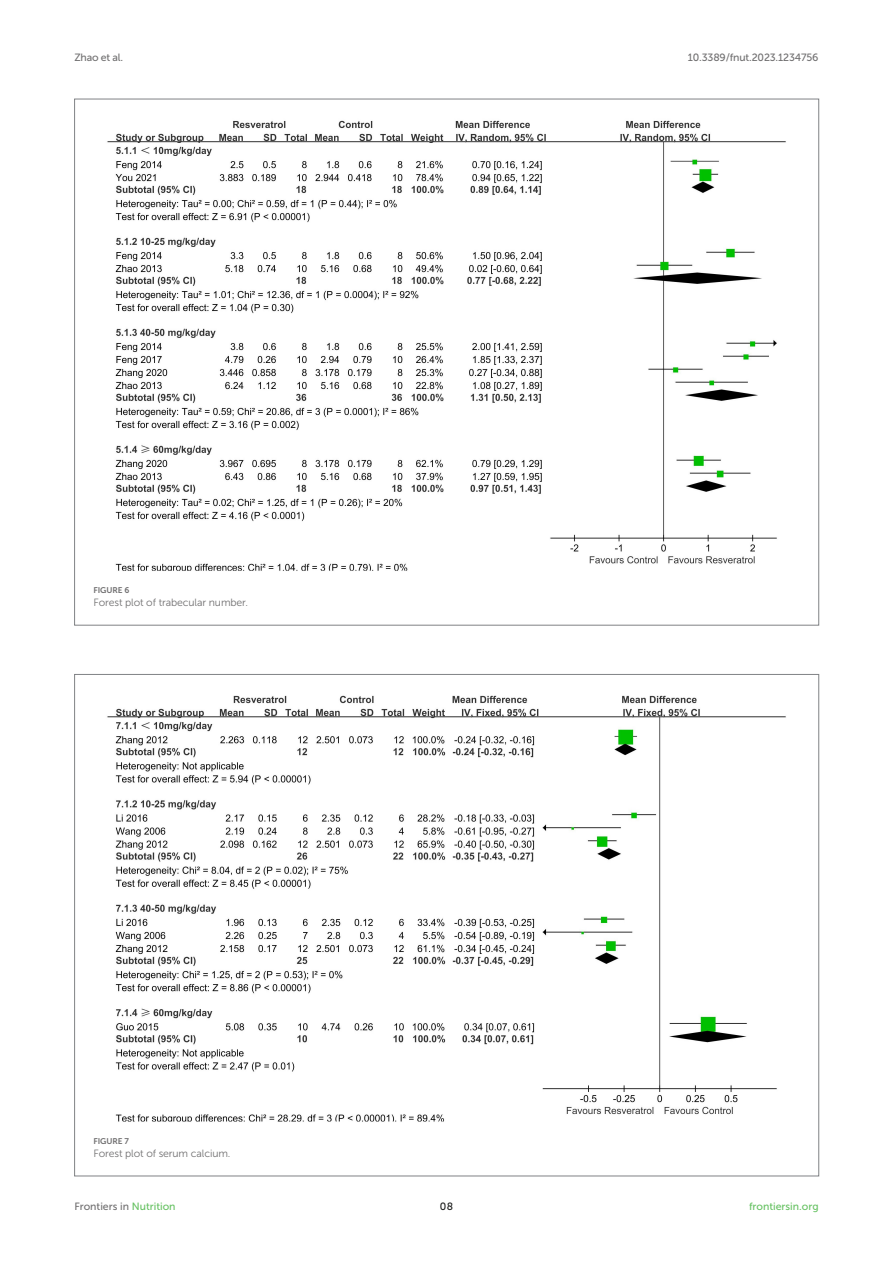
<style>
.page{position:relative;width:893px;height:1263px;background:#fff}
.page>*{position:absolute;margin:0;border:0;box-sizing:border-box;transform-origin:0 0}
.t1{font:10.5px "Museo Sans 500";letter-spacing:-.015em;color:#706f70}
.FIG_LEG{font:10.5px "Museo Sans 300";letter-spacing:-.01em;color:#706f70}
.t2{font:10.5px "Museo Sans 500";color:#65c161}
.t3{font:10.5px "Museo Sans 500";color:#1b1c1b}
.FIG_HD{font:8.25px "Museo Sans 700";letter-spacing:-.01em;color:#706f70}
.s1{color:#65c161}
</style>
<div class="page">
<img style="left:107px;top:695px;width:679px;height:427px">
<img style="left:107px;top:120px;width:679px;height:451px">
<p class="t1" style="left:74px;top:51px;width:50px">Zhao et al.</p>
<p class="t1" style="left:688px;top:51px;width:132px">10.3389/fnut.2023.1234756</p>
<p class="FIG_HD" style="left:94px;top:585px;width:37px">FIGURE 6</p>
<p class="FIG_LEG" style="left:94px;top:597px;width:156px">Forest plot of trabecular number.</p>
<p class="FIG_HD" style="left:94px;top:1136px;width:37px">FIGURE 7</p>
<p class="FIG_LEG" style="left:94px;top:1148px;width:139px">Forest plot of serum calcium.</p>
<p class="t1" style="left:74px;top:1200px;width:103px">Frontiers in <span class="s1">Nutrition</span></p>
<p class="t3" style="left:440px;top:1200px;width:15px">08</p>
<p class="t2" style="left:749px;top:1200px;width:71px">frontiersin.org</p>
</div>
